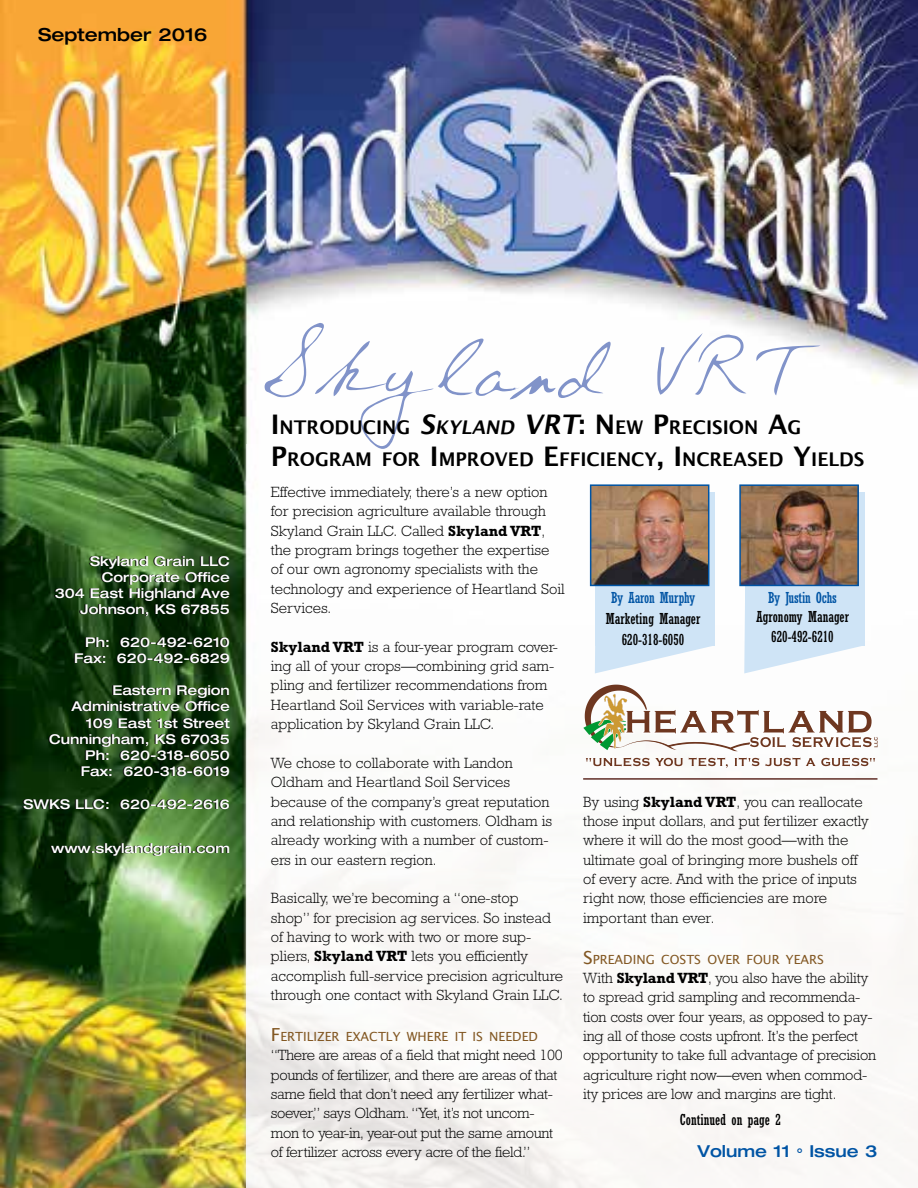
<style>
.page{position:relative;width:918px;height:1188px;background:#fff}
.page>*{position:absolute;margin:0;border:0;box-sizing:border-box;transform-origin:0 0}
.t1{font:71.1px "Wendy";color:#8193c9}
.t2{font:700 18.9px/32.4px "Lucida Grande";color:#000}
.t3{font:500 expanded 18px "Helvetica Neue";color:#000}
.t4{font:500 expanded 16.5px "Helvetica Neue";color:#0054a4}
.t5{font:300 15px/19.4px "Rockwell";color:#000}
.t6{font:300 15px/19.4px "Rockwell";letter-spacing:-.02em;color:#000}
.t7{font:condensed 15px/19.8px "Rockwell";color:#000;text-align:center}
.t8{font:condensed 15px "Rockwell";letter-spacing:-.015em;color:#0054a4}
.t9{font:500 expanded 13.5px/16.2px "Helvetica Neue";color:#fff;text-align:right}
.t10{font:12.6px "Lucida Grande";color:#825722}
.s1{font-size:27px}
.s2{font-style:italic;font-size:27px}
.s3{font-style:italic}
.s4{font-weight:700}
.s5{font-size:18px}
</style>
<div class="page">
<img style="left:0;top:0;width:918px;height:1188px">
<div style="left:246px;top:400px;width:672px;height:788px;background:#fff"></div>
<svg style="left:744px;top:621px;width:117px;height:52px"></svg>
<div style="left:745px;top:492px;width:119px;height:154px;background:#cfe4f6"></div>
<img style="left:742px;top:487px;width:114px;height:96px">
<div style="left:739px;top:484px;width:120px;height:102px;border:2px solid #0054a4"></div>
<svg style="left:595px;top:646px;width:117px;height:27px"></svg>
<div style="left:595px;top:492px;width:120px;height:154px;background:#cfe4f6"></div>
<img style="left:593px;top:487px;width:113px;height:96px">
<div style="left:590px;top:484px;width:119px;height:102px;border:2px solid #0054a4"></div>
<svg style="left:583px;top:685px;width:295px;height:66px"></svg>
<svg style="left:586px;top:758px;width:97px;height:8px"></svg>
<svg style="left:689px;top:758px;width:39px;height:10px"></svg>
<svg style="left:735px;top:758px;width:24px;height:8px"></svg>
<svg style="left:765px;top:758px;width:35px;height:8px"></svg>
<svg style="left:806px;top:758px;width:69px;height:8px"></svg>
<hr style="left:583px;top:778px;width:294px;height:2px;background:#602e26">
<p class="t3" style="left:38px;top:23px;width:171px">September 2016</p>
<p class="t9" style="left:55px;top:552px;width:177px">Skyland Grain LLC<br>Corporate Office<br>304 East Highland Ave<br>Johnson, KS 67855</p>
<p class="t9" style="left:74px;top:633px;width:157px">Ph: 620-492-6210<br>Fax: 620-492-6829</p>
<p class="t9" style="left:49px;top:682px;width:182px">Eastern Region<br>Administrative Office<br>109 East 1st Street<br>Cunningham, KS 67035<br>Ph: 620-318-6050<br>Fax: 620-318-6019</p>
<p class="t9" style="left:24px;top:795px;width:208px">SWKS LLC: 620-492-2616</p>
<p class="t9" style="left:51px;top:840px;width:180px">www.skylandgrain.com</p>
<h1 class="t1" style="left:256px;top:329px;width:538px">Skyland VRT</h1>
<p class="t2" style="left:271px;top:411px;width:595px"><span class="s1">I</span> NTRODUCING <span class="s2">S</span><span class="s3">kyland</span> <span class="s2">VRT</span><span class="s1">: N</span> EW <span class="s1">P</span>RECISION <span class="s1">A</span>G<br><span class="s1">P</span>ROGRAM FOR <span class="s1">I</span> MPROVED <span class="s1">E</span>FFICIENCY<span class="s1">, I</span> NCREASED <span class="s1">Y</span>IELDS</p>
<p class="t5" style="left:271px;top:482px;width:295px">Effective immediately, there’s a new option for precision agriculture available through Skyland Grain LLC. Called <span class="s4">Skyland VRT</span>, the program brings together the expertise of our own agronomy specialists with the technology and experience of Heartland Soil Services.</p>
<p class="t5" style="left:271px;top:637px;width:289px"><span class="s4">Skyland VRT</span> is a four-year program cover&shy;ing all of your crops—combining grid sam&shy;pling and fertilizer recommendations from Heartland Soil Services with variable-rate application by Skyland Grain LLC.</p>
<p class="t5" style="left:271px;top:753px;width:283px">We chose to collaborate with Landon Oldham and Heartland Soil Services because of the company’s great reputation and relationship with customers. Oldham is already working with a number of custom&shy;ers in our eastern region.</p>
<p class="t5" style="left:271px;top:888px;width:294px">Basically, we’re becoming a “one-stop<br>shop” for precision ag services. So instead of having to work with two or more sup&shy;pliers, <span class="s4">Skyland VRT</span> lets you efficiently accomplish full-service precision agriculture through one contact with Skyland Grain LLC.</p>
<p class="t10" style="left:271px;top:1029px;width:269px"><span class="s5">F</span> ERTILIZER EXACTLY WHERE IT IS NEEDED</p>
<p class="t6" style="left:271px;top:1046px;width:293px">“There are areas of a field that might need 100 pounds of fertilizer, and there are areas of that same field that don’t need any fertilizer what&shy;soever,” says Oldham. “Yet, it’s not uncom&shy;mon to year-in, year-out put the same amount of fertilizer across every acre of the field.”</p>
<p class="t8" style="left:611px;top:589px;width:86px">By Aaron Murphy</p>
<p class="t7" style="left:606px;top:608px;width:96px;line-height:21.3px">Marketing Manager<br>620-318-6050</p>
<p class="t8" style="left:768px;top:589px;width:70px">By Justin Ochs</p>
<p class="t7" style="left:756px;top:607px;width:94px">Agronomy Manager<br>620-492-6210</p>
<p class="t5" style="left:583px;top:792px;width:287px">By using <span class="s4">Skyland VRT</span>, you can reallocate those input dollars, and put fertilizer exactly where it will do the most good—with the ultimate goal of bringing more bushels off of every acre. And with the price of inputs right now, those efficiencies are more important than ever.</p>
<p class="t10" style="left:583px;top:952px;width:241px"><span class="s5">S</span>PREADING COSTS OVER FOUR YEARS</p>
<p class="t5" style="left:583px;top:968px;width:295px">With <span class="s4">Skyland VRT</span>, you also have the ability to spread grid sampling and recommenda&shy;tion costs over four years, as opposed to pay&shy;ing all of those costs upfront. It’s the perfect opportunity to take full advantage of precision agriculture right now—even when commod&shy;ity prices are low and margins are tight.</p>
<p class="t7" style="left:680px;top:1110px;width:103px">Continued on page 2</p>
<p class="t4" style="left:697px;top:1141px;width:181px">Volume 11 ° Issue 3</p>
</div>
